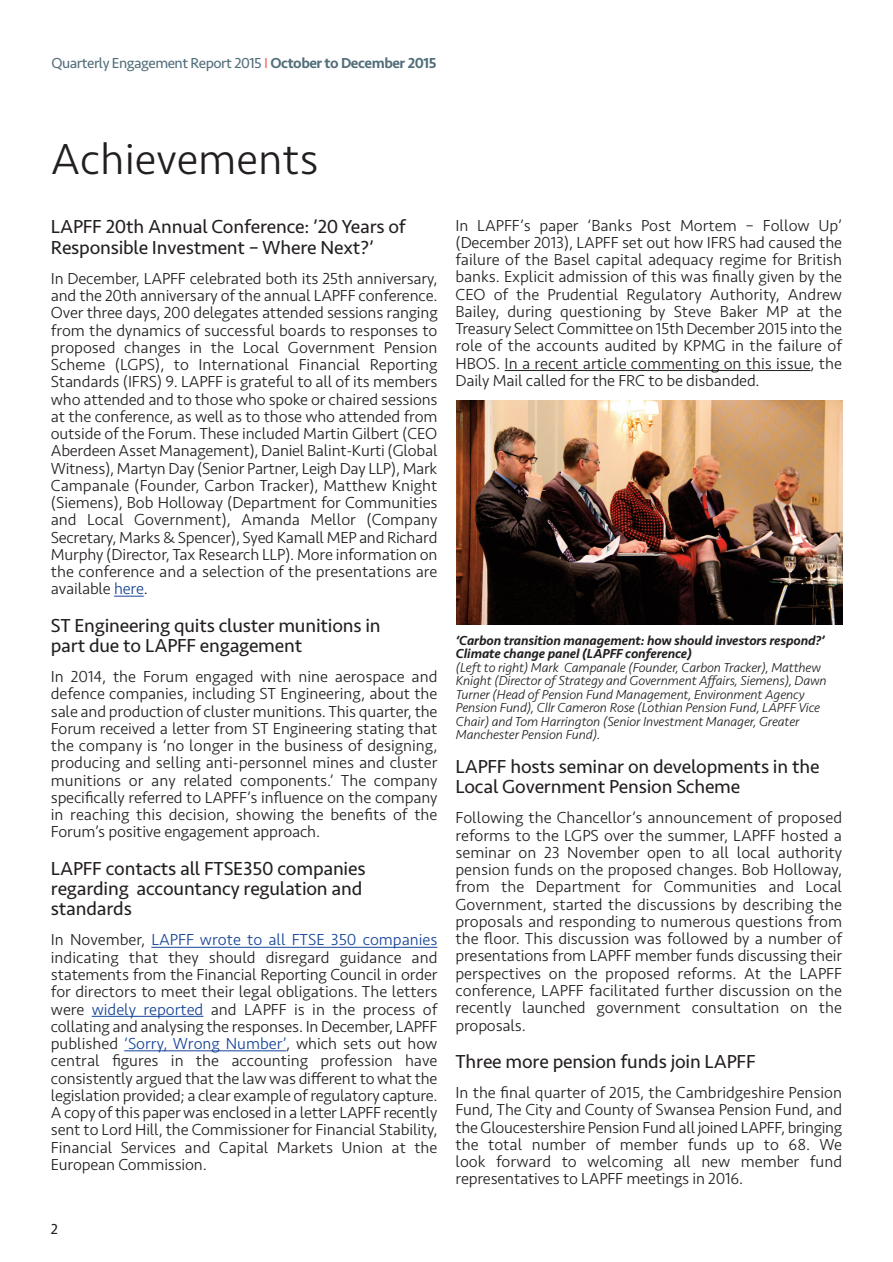
<style>
.page{position:relative;width:893px;height:1262px;background:#fff}
.page>*{position:absolute;margin:0;border:0;box-sizing:border-box;transform-origin:0 0}
.t1{font:300 45px "Seravek";color:#231f20}
.t2{font:19.5px/20.2px "Seravek";letter-spacing:-.01em;color:#231f20}
.t3{font:300 16.5px/17.2px "Seravek";letter-spacing:-.005em;color:#231f20;text-align:justify}
.t4{font:15px "Seravek";letter-spacing:-.03em;color:#526e7a}
.t5{font:15px "Seravek";color:#231f20}
.t6{font:italic 300 13.5px/13.5px "Seravek";letter-spacing:-.01em;color:#231f20}
.t7{font:italic 500 13.5px/13.5px "Seravek";letter-spacing:-.01em;color:#231f20}
.s1{color:#f26c63}
.s2{font-weight:500}
.s3{color:#154398}
</style>
<div class="page">
<hr style="left:114px;top:596px;width:30px;height:1px;background:#154398">
<hr style="left:151px;top:947px;width:286px;height:1px;background:#154398">
<hr style="left:92px;top:1016px;width:111px;height:1px;background:#154398">
<hr style="left:124px;top:1050px;width:162px;height:1px;background:#154398">
<hr style="left:504px;top:370px;width:306px;height:1px;background:#231f20">
<img style="left:456px;top:400px;width:386px;height:225px">
<p class="t4" style="left:51px;top:58px;width:386px">Quarterly Engagement Report 2015 <span class="s1">I</span> <span class="s2">October to December 2015</span></p>
<h1 class="t1" style="left:51px;top:142px;width:269px">Achievements</h1>
<p class="t2" style="left:51px;top:218px;width:356px">LAPFF 20th Annual Conference: ’20 Years of<br>Responsible Investment – Where Next?’</p>
<p class="t3" style="left:51px;top:271px;width:388px">In December, LAPFF celebrated both its 25th anniversary, and the 20th anniversary of the annual LAPFF conference.<br>Over three days, 200 delegates attended sessions ranging from the dynamics of successful boards to responses to proposed changes in the Local Government Pension Scheme (LGPS), to International Financial Reporting Standards (IFRS) 9. LAPFF is grateful to all of its members who attended and to those who spoke or chaired sessions at the conference, as well as to those who attended from outside of the Forum. These included Martin Gilbert (CEO Aberdeen Asset Management), Daniel Balint-Kurti (Global Witness), Martyn Day (Senior Partner, Leigh Day LLP), Mark Campanale (Founder, Carbon Tracker), Matthew Knight (Siemens), Bob Holloway (Department for Communities and Local Government), Amanda Mellor (Company Secretary, Marks &amp; Spencer), Syed Kamall MEP and Richard Murphy (Director, Tax Research LLP). More information on the conference and a selection of the presentations are available <span class="s3">here</span>.</p>
<p class="t2" style="left:51px;top:617px;width:331px">ST Engineering quits cluster munitions in part due to LAPFF engagement</p>
<p class="t3" style="left:51px;top:669px;width:388px">In 2014, the Forum engaged with nine aerospace and defence companies, including ST Engineering, about the sale and production of cluster munitions. This quarter, the Forum received a letter from ST Engineering stating that the company is ‘no longer in the business of designing, producing and selling anti-personnel mines and cluster munitions or any related components.’ The company specifically referred to LAPFF’s influence on the company in reaching this decision, showing the benefits of the Forum’s positive engagement approach.</p>
<p class="t2" style="left:51px;top:860px;width:316px">LAPFF contacts all FTSE350 companies regarding accountancy regulation and standards</p>
<p class="t3" style="left:51px;top:932px;width:388px">In November, <span class="s3">LAPFF wrote to all FTSE 350 companies </span>indicating that they should disregard guidance and statements from the Financial Reporting Council in order for directors to meet their legal obligations. The letters were <span class="s3">widely reported</span> and LAPFF is in the process of collating and analysing the responses. In December, LAPFF published <span class="s3">‘Sorry, Wrong Number’</span>, which sets out how central figures in the accounting profession have consistently argued that the law was different to what the legislation provided; a clear example of regulatory capture.<br>A copy of this paper was enclosed in a letter LAPFF recently sent to Lord Hill, the Commissioner for Financial Stability, Financial Services and Capital Markets Union at the European Commission.</p>
<p class="t5" style="left:51px;top:1223px;width:9px">2</p>
<p class="t3" style="left:455px;top:218px;width:388px">In LAPFF’s paper ‘Banks Post Mortem – Follow Up’ (December 2013), LAPFF set out how IFRS had caused the failure of the Basel capital adequacy regime for British banks. Explicit admission of this was finally given by the CEO of the Prudential Regulatory Authority, Andrew Bailey, during questioning by Steve Baker MP at the Treasury Select Committee on 15th December 2015 into the role of the accounts audited by KPMG in the failure of HBOS. In a recent article commenting on this issue, the Daily Mail called for the FRC to be disbanded.</p>
<p class="t7" style="left:456px;top:634px;width:370px">‘Carbon transition management: how should investors respond?’<br>Climate change panel (LAPFF conference)</p>
<p class="t6" style="left:456px;top:661px;width:372px">(Left to right) Mark Campanale (Founder, Carbon Tracker), Matthew Knight (Director of Strategy and Government Affairs, Siemens), Dawn Turner (Head of Pension Fund Management, Environment Agency Pension Fund), Cllr Cameron Rose (Lothian Pension Fund, LAPFF Vice Chair) and Tom Harrington (Senior Investment Manager, Greater Manchester Pension Fund).</p>
<p class="t2" style="left:455px;top:758px;width:365px">LAPFF hosts seminar on developments in the<br>Local Government Pension Scheme</p>
<p class="t3" style="left:455px;top:810px;width:388px">Following the Chancellor’s announcement of proposed reforms to the LGPS over the summer, LAPFF hosted a seminar on 23 November open to all local authority pension funds on the proposed changes. Bob Holloway, from the Department for Communities and Local Government, started the discussions by describing the proposals and responding to numerous questions from the floor. This discussion was followed by a number of presentations from LAPFF member funds discussing their perspectives on the proposed reforms. At the LAPFF conference, LAPFF facilitated further discussion on the recently launched government consultation on the proposals.</p>
<p class="t2" style="left:455px;top:1053px;width:302px">Three more pension funds join LAPFF</p>
<p class="t3" style="left:455px;top:1085px;width:388px">In the final quarter of 2015, the Cambridgeshire Pension Fund, The City and County of Swansea Pension Fund, and the Gloucestershire Pension Fund all joined LAPFF, bringing the total number of member funds up to 68. We look forward to welcoming all new member fund representatives to LAPFF meetings in 2016.</p>
</div>
